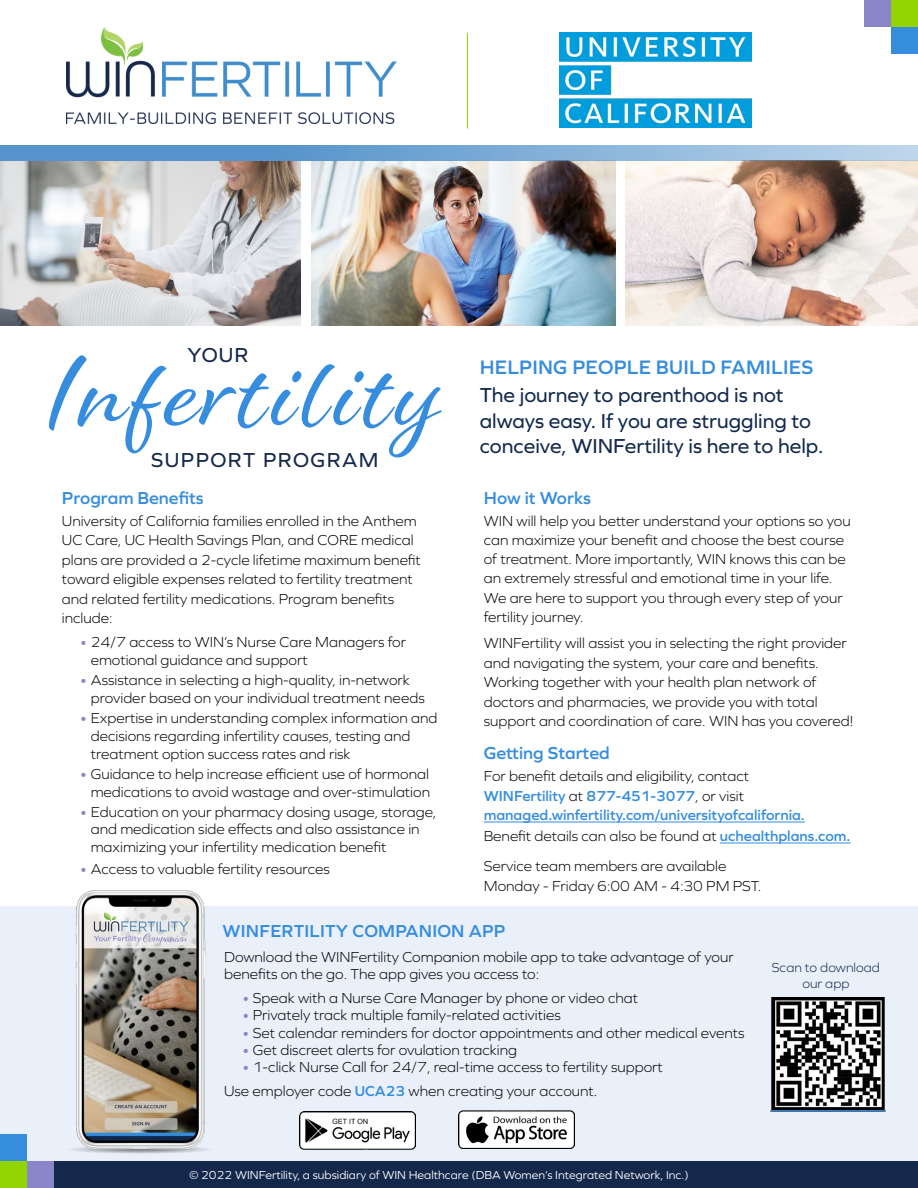
<style>
.page{position:relative;width:918px;height:1188px;background:#fff}
.page>*{position:absolute;margin:0;border:0;box-sizing:border-box;transform-origin:0 0}
.t1{font:108.9px "Alisha";letter-spacing:.05em;color:#368ddd}
.t2{font:21px/25.5px "Graphie";color:#10284c}
.t3{font:21px "Graphie";letter-spacing:.07em;color:#14284b}
.t4{font:600 20.25px "Graphie";letter-spacing:.01em;color:#368ddd}
.t5{font:600 18px "Graphie";color:#368ddd}
.t6{font:300 15px/17.7px "Graphie";color:#000}
.t7{font:600 15px/19.5px "Graphie";color:#368ddd}
.t8{font:300 13.5px/16.2px "Graphie";color:#10284c;text-align:center}
.t9{font:12px "Graphie";color:#fff}
.s1{color:#8985c9}
.s2{font-weight:300;color:#000}
.s3{font-weight:600;color:#368ddd}
</style>
<div class="page">
<div style="left:0;top:906px;width:918px;height:263px;background:#eaf0fa"></div>
<div style="left:27px;top:1161px;width:27px;height:27px;background:#8985c9"></div>
<div style="left:0;top:1161px;width:27px;height:27px;background:#91d400"></div>
<div style="left:0;top:1134px;width:27px;height:27px;background:#368ddd"></div>
<img style="left:0;top:161px;width:301px;height:164px">
<img style="left:311px;top:161px;width:305px;height:164px">
<img style="left:626px;top:161px;width:292px;height:164px">
<div style="left:864px;top:0;width:27px;height:27px;background:#8985c9"></div>
<div style="left:891px;top:0;width:27px;height:27px;background:#91d400"></div>
<div style="left:891px;top:27px;width:27px;height:27px;background:#368ddd"></div>
<div style="left:54px;top:1161px;width:864px;height:27px;background:#14284b"></div>
<svg style="left:0;top:146px;width:918px;height:15px;background:#7aaad5"></svg>
<hr style="left:484px;top:822px;width:321px;height:1px;background:#368ddd">
<hr style="left:720px;top:843px;width:131px;height:1px;background:#368ddd">
<img style="left:67px;top:28px;width:329px;height:95px">
<img style="left:72px;top:891px;width:136px;height:263px">
<hr style="left:467px;top:33px;width:1px;height:96px;background:#91d400">
<img style="left:770px;top:997px;width:115px;height:115px">
<img style="left:299px;top:1112px;width:117px;height:38px">
<img style="left:458px;top:1110px;width:117px;height:39px">
<img style="left:560px;top:32px;width:192px;height:95px">
<h1 class="t3" style="left:188px;top:343px;width:62px">YOUR</h1>
<h1 class="t1" style="left:47px;top:326px;width:399px">Infertility</h1>
<h2 class="t4" style="left:480px;top:355px;width:335px">HELPING PEOPLE BUILD FAMILIES</h2>
<p class="t2" style="left:480px;top:382px;width:345px">The journey to parenthood is not always easy. If you are struggling to conceive, WINFertility is here to help.</p>
<h1 class="t3" style="left:151px;top:448px;width:229px">SUPPORT PROGRAM</h1>
<h2 class="t5" style="left:62px;top:488px;width:143px">Program Benefits</h2>
<p class="t6" style="left:62px;top:511px;width:360px;line-height:19.4px">University of California families enrolled in the Anthem UC Care, UC Health Savings Plan, and CORE medical plans are provided a 2-cycle lifetime maximum benefit toward eligible expenses related to fertility treatment and related fertility medications. Program benefits include:</p>
<p class="t6" style="left:91px;top:633px;width:317px;text-indent:-11px"><span class="s1">•</span> 24/7 access to WIN’s Nurse Care Managers for emotional guidance and support</p>
<p class="t6" style="left:91px;top:671px;width:336px;text-indent:-11px"><span class="s1">•</span> Assistance in selecting a high-quality, in-network provider based on your individual treatment needs</p>
<p class="t6" style="left:91px;top:709px;width:348px;text-indent:-11px"><span class="s1">•</span> Expertise in understanding complex information and decisions regarding infertility causes, testing and treatment option success rates and risk</p>
<p class="t6" style="left:80px;top:765px;width:352px;text-align:right"><span class="s1">•</span> Guidance to help increase efficient use of hormonal medications to avoid wastage and over-stimulation</p>
<p class="t6" style="left:91px;top:803px;width:347px;text-indent:-11px"><span class="s1">•</span> Education on your pharmacy dosing usage, storage, and medication side effects and also assistance in maximizing your infertility medication benefit</p>
<p class="t6" style="left:80px;top:860px;width:252px"><span class="s1">•</span> Access to valuable fertility resources</p>
<h2 class="t5" style="left:484px;top:488px;width:109px">How it Works</h2>
<p class="t6" style="left:484px;top:511px;width:368px;line-height:19.2px">WIN will help you better understand your options so you can maximize your benefit and choose the best course of treatment. More importantly, WIN knows this can be an extremely stressful and emotional time in your life.<br>We are here to support you through every step of your fertility journey.</p>
<p class="t6" style="left:484px;top:633px;width:371px;line-height:19.5px">WINFertility will assist you in selecting the right provider and navigating the system, your care and benefits.<br>Working together with your health plan network of doctors and pharmacies, we provide you with total support and coordination of care. WIN has you covered!</p>
<h2 class="t5" style="left:484px;top:743px;width:128px">Getting Started</h2>
<p class="t7" style="left:484px;top:766px;width:323px"><span class="s2">For benefit details and eligibility, contact<br></span>WINFertility <span class="s2">at</span> 877-451-3077<span class="s2">, or visit </span>managed.winfertility.com/universityofcalifornia.</p>
<p class="t6" style="left:484px;top:827px;width:368px">Benefit details can also be found at <span class="s3">uchealthplans.com.</span></p>
<p class="t6" style="left:484px;top:856px;width:279px;line-height:19.5px">Service team members are available<br>Monday - Friday 6:00 AM - 4:30 PM PST.</p>
<h2 class="t5" style="left:223px;top:920px;width:284px">WINFERTILITY COMPANION APP</h2>
<p class="t6" style="left:224px;top:948px;width:511px;line-height:17.2px">Download the WINFertility Companion mobile app to take advantage of your benefits on the go. The app gives you access to:</p>
<p class="t6" style="left:242px;top:989px;width:398px"><span class="s1">•</span> Speak with a Nurse Care Manager by phone or video chat</p>
<p class="t6" style="left:242px;top:1006px;width:320px"><span class="s1">•</span> Privately track multiple family-related activities</p>
<p class="t6" style="left:242px;top:1024px;width:504px"><span class="s1">•</span> Set calendar reminders for doctor appointments and other medical events</p>
<p class="t6" style="left:242px;top:1041px;width:277px"><span class="s1">•</span> Get discreet alerts for ovulation tracking</p>
<p class="t6" style="left:242px;top:1058px;width:422px"><span class="s1">•</span> 1-click Nurse Call for 24/7, real-time access to fertility support</p>
<p class="t6" style="left:224px;top:1082px;width:375px">Use employer code <span class="s3">UCA23</span> when creating your account.</p>
<p class="t8" style="left:772px;top:959px;width:110px">Scan to download our app</p>
<p class="t9" style="left:189px;top:1168px;width:501px">© 2022 WINFertility, a subsidiary of WIN Healthcare (DBA Women’s Integrated Network, Inc.)</p>
</div>
